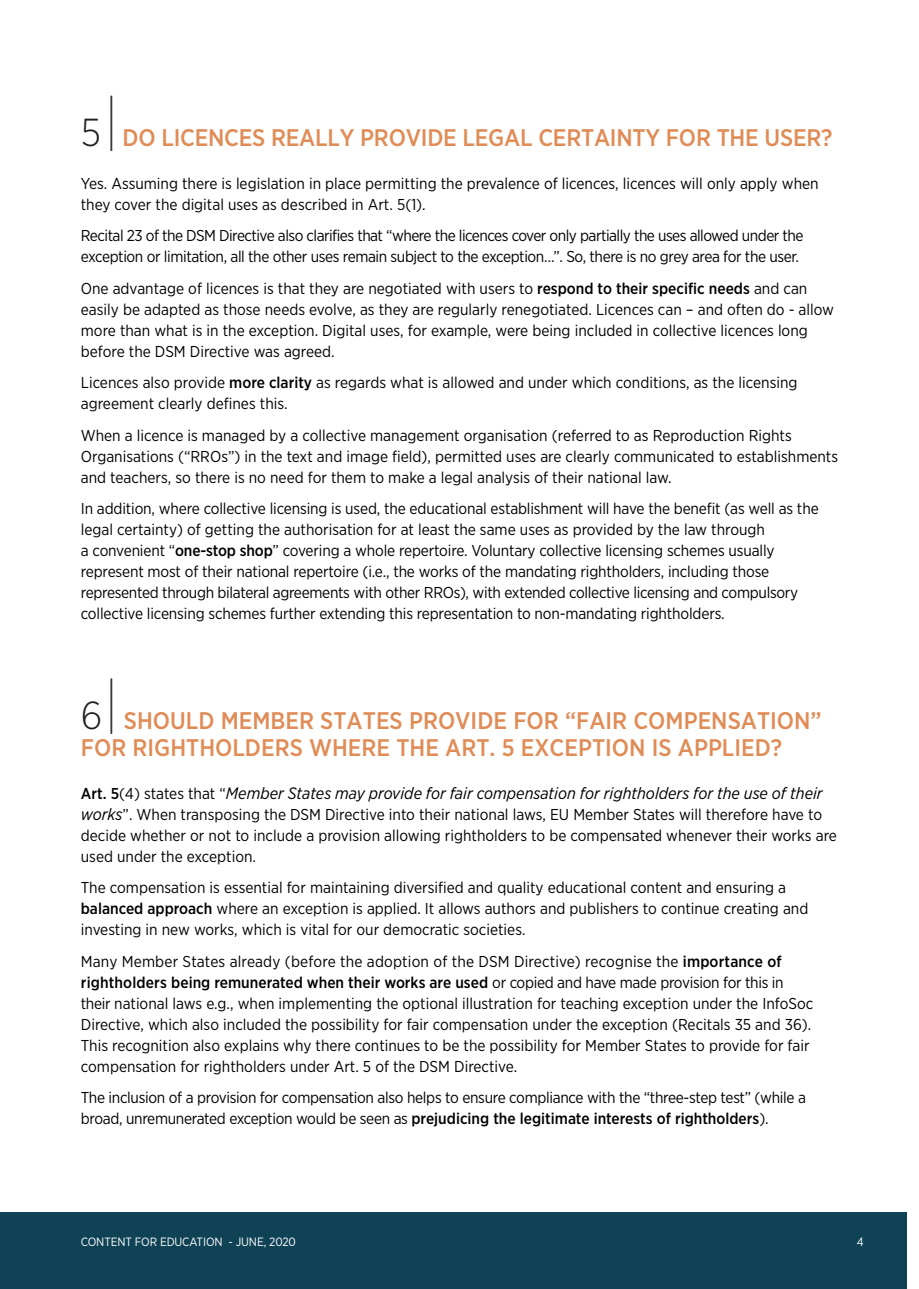
<style>
.page{position:relative;width:919px;height:1289px;background:#fff}
.page>*{position:absolute;margin:0;border:0;box-sizing:border-box;transform-origin:0 0}
.t1{font:300 39px "Gotham Narrow";color:#231f20}
.t2{font:500 24px/27px "Gotham Narrow";color:#e08c57}
.t3{font:italic 16.5px "Gotham Narrow";color:#000}
.t4{font:15.75px/21px "Gotham Narrow";color:#000}
.t5{font:15.75px/21px "Gotham Narrow";letter-spacing:-.03em;color:#000}
.t6{font:15.75px/21px "Gotham Narrow";letter-spacing:-.02em;color:#000}
.t7{font:12px "Gotham Narrow";letter-spacing:-.01em;color:#fff}
.s1{font-weight:500}
.s2{font-weight:500;font-style:normal;font-size:15.75px}
.s3{font-style:normal;font-size:15.75px}
.s4{font-style:italic;font-size:16.5px}
</style>
<div class="page">
<hr style="left:111px;top:96px;width:1px;height:55px;background:#231f20">
<hr style="left:111px;top:678px;width:1px;height:55px;background:#231f20">
<div style="left:0;top:1212px;width:906px;height:76px;background:#0e4254"></div>
<h1 class="t1" style="left:81px;top:108px;width:22px">5</h1>
<h2 class="t2" style="left:122px;top:124px;width:711px">DO LICENCES REALLY PROVIDE LEGAL CERTAINTY FOR THE USER?</h2>
<p class="t4" style="left:81px;top:172px;width:739px">Yes. Assuming there is legislation in place permitting the prevalence of licences, licences will only apply when they cover the digital uses as described in Art. 5(1).</p>
<p class="t5" style="left:81px;top:225px;width:724px">Recital 23 of the DSM Directive also clarifies that “where the licences cover only partially the uses allowed under the exception or limitation, all the other uses remain subject to the exception…”. So, there is no grey area for the user.</p>
<p class="t4" style="left:81px;top:277px;width:754px">One advantage of licences is that they are negotiated with users to <span class="s1">respond to their specific needs</span> and can easily be adapted as those needs evolve, as they are regularly renegotiated. Licences can – and often do - allow more than what is in the exception. Digital uses, for example, were being included in collective licences long before the DSM Directive was agreed.</p>
<p class="t4" style="left:81px;top:372px;width:718px">Licences also provide <span class="s1">more clarity</span> as regards what is allowed and under which conditions, as the licensing agreement clearly defines this.</p>
<p class="t4" style="left:81px;top:424px;width:758px">When a licence is managed by a collective management organisation (referred to as Reproduction Rights<br>Organisations (“RROs”) in the text and image field), permitted uses are clearly communicated to establishments and teachers, so there is no need for them to make a legal analysis of their national law.</p>
<p class="t4" style="left:81px;top:498px;width:739px">In addition, where collective licensing is used, the educational establishment will have the benefit (as well as the legal certainty) of getting the authorisation for at least the same uses as provided by the law through<br>a convenient “<span class="s1">one-stop shop</span>” covering a whole repertoire. Voluntary collective licensing schemes usually represent most of their national repertoire (i.e., the works of the mandating rightholders, including those represented through bilateral agreements with other RROs), with extended collective licensing and compulsory collective licensing schemes further extending this representation to non-mandating rightholders.</p>
<h1 class="t1" style="left:81px;top:691px;width:23px">6</h1>
<h2 class="t2" style="left:81px;top:706px;width:742px;text-indent:43px">SHOULD MEMBER STATES PROVIDE FOR “FAIR COMPENSATION”<br>FOR RIGHTHOLDERS WHERE THE ART. 5 EXCEPTION IS APPLIED?</h2>
<p class="t3" style="left:81px;top:782px;width:743px"><span class="s2">Art. 5</span><span class="s3">(4) states that “</span>Member States may provide for fair compensation for rightholders for the use of their</p>
<p class="t4" style="left:81px;top:803px;width:757px"><span class="s4">works</span>”. When transposing the DSM Directive into their national laws, EU Member States will therefore have to decide whether or not to include a provision allowing rightholders to be compensated whenever their works are used under the exception.</p>
<p class="t4" style="left:81px;top:876px;width:729px">The compensation is essential for maintaining diversified and quality educational content and ensuring a <span class="s1">balanced approach</span> where an exception is applied. It allows authors and publishers to continue creating and investing in new works, which is vital for our democratic societies.</p>
<p class="t4" style="left:81px;top:950px;width:734px">Many Member States already (before the adoption of the DSM Directive) recognise the <span class="s1">importance of rightholders being remunerated when their works are used</span> or copied and have made provision for this in their national laws e.g., when implementing the optional illustration for teaching exception under the InfoSoc Directive, which also included the possibility for fair compensation under the exception (Recitals 35 and 36).<br>This recognition also explains why there continues to be the possibility for Member States to provide for fair compensation for rightholders under Art. 5 of the DSM Directive.</p>
<p class="t6" style="left:81px;top:1086px;width:726px">The inclusion of a provision for compensation also helps to ensure compliance with the “three-step test” (while a broad, unremunerated exception would be seen as <span class="s1">prejudicing the legitimate interests of rightholders</span>).</p>
<p class="t7" style="left:81px;top:1234px;width:217px">CONTENT FOR EDUCATION - JUNE, 2020</p>
<p class="t7" style="left:856px;top:1234px;width:8px">4</p>
</div>
